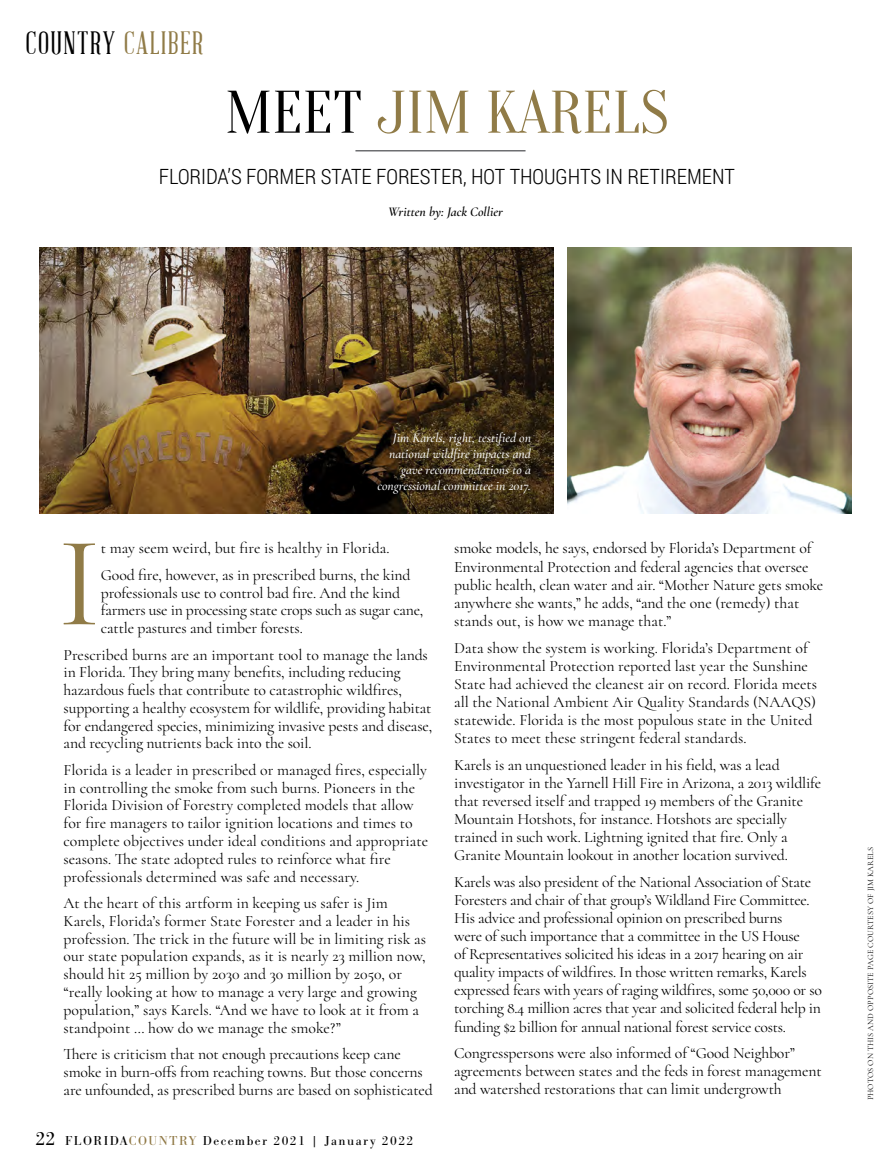
<style>
.page{position:relative;width:891px;height:1175px;background:#fff}
.page>*{position:absolute;margin:0;border:0;box-sizing:border-box;transform-origin:0 0}
.t1{font:129.45px "Cormorant";color:#907b47}
.Heding{font:60px "Oranienbaum";color:#907b47}
.t2{font:31.5px "Abraham Lincoln";letter-spacing:.05em;color:#000}
.t3{font:300 21px "Roboto Condensed";color:#000}
.t4{font:15.75px/18.1px "Cormorant";letter-spacing:-.01em;color:#000}
.Foot_notes{font:italic 500 13.5px/16.2px "Cormorant";color:#fff;text-align:right}
.t5{font:13.5px "Bodoni URW";letter-spacing:.11em;color:#000}
.Foot_notes-2{font:italic 600 13.5px "Cormorant";color:#000}
.Foot_notes-3{font:8.25px "Cormorant";letter-spacing:.01em;color:#000}
.s1{color:#907b47}
.s2{color:#000}
.s3{font-size:19.8px}
.s4{color:#917a47}
</style>
<div class="page">
<hr style="left:355px;top:150px;width:171px;height:1px;background:#6d6e71">
<img style="left:40px;top:247px;width:514px;height:266px">
<img style="left:567px;top:247px;width:285px;height:266px">
<p class="t2" style="left:26px;top:26px;width:179px">COUNTRY <span class="s1">CALIBER</span></p>
<p class="Heding" style="left:225px;top:79px;width:445px"><span class="s2">MEET</span> JIM KARELS</p>
<p class="t3" style="left:159px;top:162px;width:577px">FLORIDA’S FORMER STATE FORESTER, HOT THOUGHTS IN RETIREMENT</p>
<p class="Foot_notes-2" style="left:388px;top:203px;width:116px">Written by: Jack Collier</p>
<p class="Foot_notes" style="left:377px;top:429px;width:155px">Jim Karels, right, testified on national wildfire impacts and gave recommendations to a congressional committee in 2017.</p>
<p class="t1" style="left:58px;top:504px;width:44px">I</p>
<p class="t4" style="left:101px;top:539px;width:290px">t may seem weird, but fire is healthy in Florida.</p>
<p class="t4" style="left:101px;top:565px;width:324px">Good fire, however, as in prescribed burns, the kind professionals use to control bad fire. And the kind farmers use in processing state crops such as sugar cane, cattle pastures and timber forests.</p>
<p class="t4" style="left:64px;top:645px;width:370px">Prescribed burns are an important tool to manage the lands in Florida. They bring many benefits, including reducing hazardous fuels that contribute to catastrophic wildfires, supporting a healthy ecosystem for wildlife, providing habitat for endangered species, minimizing invasive pests and disease, and recycling nutrients back into the soil.</p>
<p class="t4" style="left:64px;top:761px;width:366px">Florida is a leader in prescribed or managed fires, especially in controlling the smoke from such burns. Pioneers in the Florida Division of Forestry completed models that allow for fire managers to tailor ignition locations and times to complete objectives under ideal conditions and appropriate seasons. The state adopted rules to reinforce what fire professionals determined was safe and necessary.</p>
<p class="t4" style="left:64px;top:894px;width:364px">At the heart of this artform in keeping us safer is Jim Karels, Florida’s former State Forester and a leader in his profession. The trick in the future will be in limiting risk as our state population expands, as it is nearly 23 million now, should hit 25 million by 2030 and 30 million by 2050, or “really looking at how to manage a very large and growing population,” says Karels. “And we have to look at it from a standpoint … how do we manage the smoke?”</p>
<p class="t4" style="left:64px;top:1045px;width:371px">There is criticism that not enough precautions keep cane smoke in burn-offs from reaching towns. But those concerns are unfounded, as prescribed burns are based on sophisticated</p>
<p class="t5" style="left:36px;top:1133px;width:379px"><span class="s3">22</span> FLORIDA<span class="s4">COUNTRY</span> December 2021 | January 2022</p>
<p class="t4" style="left:454px;top:539px;width:371px">smoke models, he says, endorsed by Florida’s Department of Environmental Protection and federal agencies that oversee public health, clean water and air. “Mother Nature gets smoke anywhere she wants,” he adds, “and the one (remedy) that stands out, is how we manage that.”</p>
<p class="t4" style="left:454px;top:638px;width:364px">Data show the system is working. Florida’s Department of Environmental Protection reported last year the Sunshine State had achieved the cleanest air on record. Florida meets all the National Ambient Air Quality Standards (NAAQS) statewide. Florida is the most populous state in the United States to meet these stringent federal standards.</p>
<p class="t4" style="left:454px;top:755px;width:369px">Karels is an unquestioned leader in his field, was a lead investigator in the Yarnell Hill Fire in Arizona, a 2013 wildlife that reversed itself and trapped 19 members of the Granite Mountain Hotshots, for instance. Hotshots are specially trained in such work. Lightning ignited that fire. Only a Granite Mountain lookout in another location survived.</p>
<p class="t4" style="left:454px;top:872px;width:369px">Karels was also president of the National Association of State Foresters and chair of that group’s Wildland Fire Committee.<br>His advice and professional opinion on prescribed burns<br>were of such importance that a committee in the US House<br>of Representatives solicited his ideas in a 2017 hearing on air quality impacts of wildfires. In those written remarks, Karels expressed fears with years of raging wildfires, some 50,000 or so torching 8.4 million acres that year and solicited federal help in funding $2 billion for annual national forest service costs.</p>
<p class="t4" style="left:454px;top:1044px;width:369px">Congresspersons were also informed of “Good Neighbor” agreements between states and the feds in forest management and watershed restorations that can limit undergrowth</p>
<p class="Foot_notes-3" style="left:865px;top:1100px;width:255px;rotate:-90deg">PHOTOS ON THIS AND OPPOSITE PAGE COURTESY OF JIM KARELS</p>
</div>
